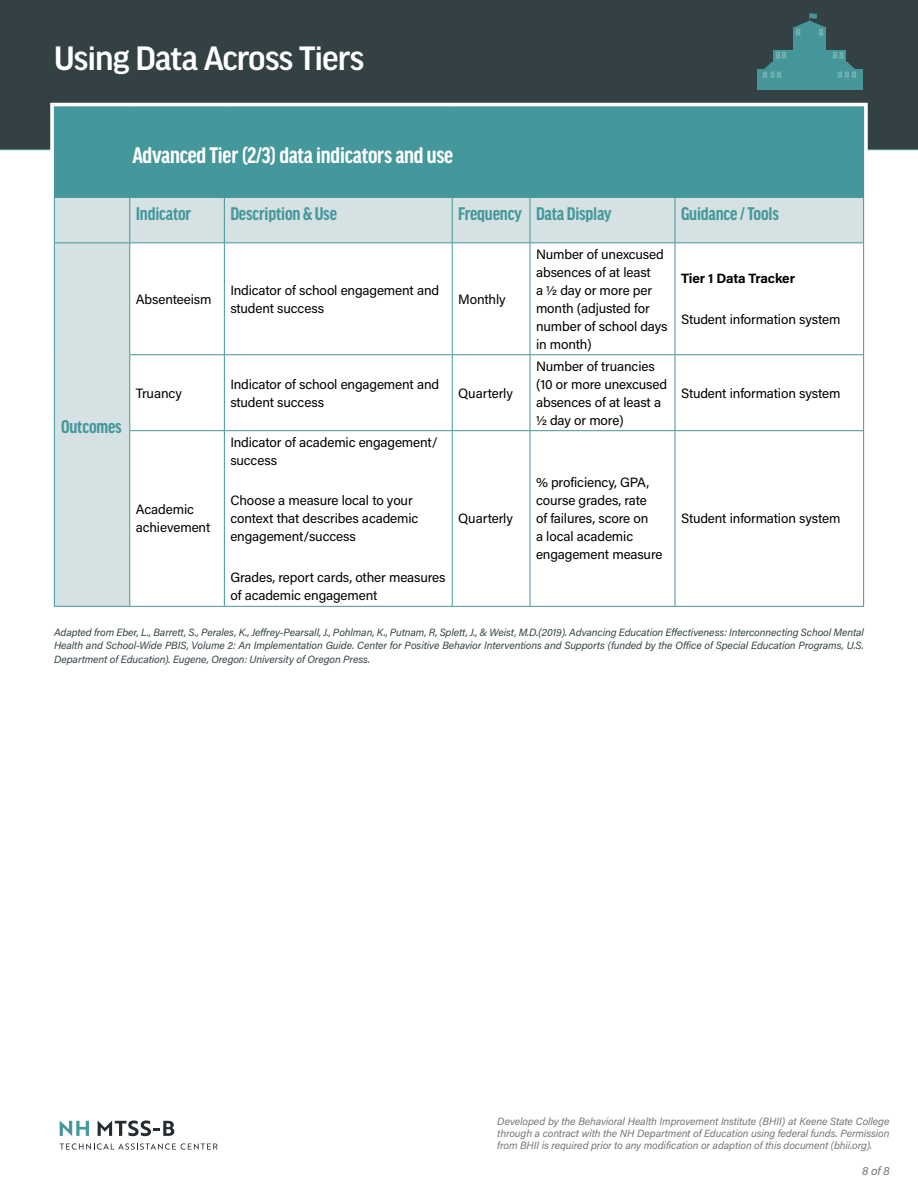
<style>
.page{position:relative;width:918px;height:1188px;background:#fff}
.page>*{position:absolute;margin:0;border:0;box-sizing:border-box;transform-origin:0 0}
.t1{font:500 36px "Good Headline Pro";letter-spacing:-.03em;color:#fff}
.t2{font:700 condensed 24px "Good Headline Pro";letter-spacing:-.01em;color:#fff}
.t3{font:700 condensed 19.5px "Good Headline Pro";letter-spacing:-.01em;color:#44989c}
.t4{font:13.5px/18px "Acumin Pro";letter-spacing:-.01em;color:#000}
.t5{font:700 13.5px "Acumin Pro";letter-spacing:-.015em;color:#000}
.t6{font:italic 12px "Acumin Pro";color:#727678}
.t7{font:italic 10.5px/13.5px "Acumin Pro";letter-spacing:-.01em;color:#324144;text-align:justify}
.t8{font:italic 10.5px/12px "Acumin Pro";letter-spacing:-.01em;color:#727678;text-align:justify}
</style>
<div class="page">
<svg style="left:60px;top:1121px;width:29px;height:15px"></svg>
<svg style="left:98px;top:1120px;width:76px;height:16px"></svg>
<svg style="left:60px;top:1143px;width:158px;height:7px"></svg>
<div style="left:0;top:0;width:918px;height:150px;background:#334144"></div>
<div style="left:54px;top:107px;width:810px;height:90px;background:#44989c"></div>
<svg style="left:55px;top:198px;width:808px;height:408px"></svg>
<hr style="left:54px;top:243px;width:1px;height:112px;background:#45959a">
<hr style="left:129px;top:243px;width:1px;height:111px;background:#45959a">
<hr style="left:224px;top:243px;width:1px;height:111px;background:#45959a">
<hr style="left:452px;top:243px;width:1px;height:111px;background:#45959a">
<hr style="left:530px;top:243px;width:1px;height:111px;background:#45959a">
<hr style="left:675px;top:243px;width:1px;height:111px;background:#45959a">
<hr style="left:863px;top:243px;width:1px;height:111px;background:#45959a">
<hr style="left:54px;top:355px;width:1px;height:76px;background:#45959a">
<hr style="left:129px;top:354px;width:95px;height:1px;background:#45959a">
<hr style="left:129px;top:355px;width:1px;height:75px;background:#45959a">
<hr style="left:224px;top:354px;width:228px;height:1px;background:#45959a">
<hr style="left:224px;top:355px;width:1px;height:75px;background:#45959a">
<hr style="left:452px;top:354px;width:78px;height:1px;background:#45959a">
<hr style="left:452px;top:355px;width:1px;height:75px;background:#45959a">
<hr style="left:530px;top:354px;width:145px;height:1px;background:#45959a">
<hr style="left:530px;top:355px;width:1px;height:75px;background:#45959a">
<hr style="left:675px;top:354px;width:189px;height:1px;background:#45959a">
<hr style="left:675px;top:355px;width:1px;height:75px;background:#45959a">
<hr style="left:863px;top:355px;width:1px;height:75px;background:#45959a">
<hr style="left:54px;top:431px;width:1px;height:175px;background:#45959a">
<hr style="left:129px;top:430px;width:95px;height:1px;background:#45959a">
<hr style="left:129px;top:431px;width:1px;height:175px;background:#45959a">
<hr style="left:224px;top:430px;width:228px;height:1px;background:#45959a">
<hr style="left:224px;top:431px;width:1px;height:175px;background:#45959a">
<hr style="left:452px;top:430px;width:78px;height:1px;background:#45959a">
<hr style="left:452px;top:431px;width:1px;height:175px;background:#45959a">
<hr style="left:530px;top:430px;width:145px;height:1px;background:#45959a">
<hr style="left:530px;top:431px;width:1px;height:175px;background:#45959a">
<hr style="left:675px;top:430px;width:189px;height:1px;background:#45959a">
<hr style="left:675px;top:431px;width:1px;height:175px;background:#45959a">
<hr style="left:863px;top:431px;width:1px;height:175px;background:#45959a">
<hr style="left:54px;top:606px;width:76px;height:1px;background:#45959a">
<hr style="left:130px;top:606px;width:94px;height:1px;background:#45959a">
<hr style="left:224px;top:606px;width:228px;height:1px;background:#45959a">
<hr style="left:452px;top:606px;width:78px;height:1px;background:#45959a">
<hr style="left:530px;top:606px;width:145px;height:1px;background:#45959a">
<hr style="left:675px;top:606px;width:189px;height:1px;background:#45959a">
<hr style="left:54px;top:198px;width:1px;height:44px;background:#45959a">
<hr style="left:129px;top:198px;width:1px;height:44px;background:#45959a">
<hr style="left:224px;top:198px;width:1px;height:44px;background:#45959a">
<hr style="left:452px;top:198px;width:1px;height:44px;background:#45959a">
<hr style="left:530px;top:198px;width:1px;height:44px;background:#45959a">
<hr style="left:675px;top:198px;width:1px;height:44px;background:#45959a">
<hr style="left:863px;top:197px;width:1px;height:45px;background:#45959a">
<hr style="left:54px;top:242px;width:76px;height:1px;background:#45959a">
<hr style="left:130px;top:242px;width:94px;height:1px;background:#45959a">
<hr style="left:224px;top:242px;width:228px;height:1px;background:#45959a">
<hr style="left:452px;top:242px;width:78px;height:1px;background:#45959a">
<hr style="left:530px;top:242px;width:145px;height:1px;background:#45959a">
<hr style="left:675px;top:242px;width:189px;height:1px;background:#45959a">
<hr style="left:54px;top:197px;width:76px;height:1px;background:#44989c">
<hr style="left:130px;top:197px;width:94px;height:1px;background:#44989c">
<hr style="left:224px;top:197px;width:228px;height:1px;background:#44989c">
<hr style="left:452px;top:197px;width:78px;height:1px;background:#44989c">
<hr style="left:530px;top:197px;width:145px;height:1px;background:#44989c">
<hr style="left:675px;top:197px;width:188px;height:1px;background:#44989c">
<div style="left:757px;top:69px;width:106px;height:21px;background:#449698"></div>
<div style="left:774px;top:50px;width:72px;height:19px;background:#449698"></div>
<div style="left:793px;top:27px;width:33px;height:23px;background:#449698"></div>
<svg style="left:761px;top:51px;width:26px;height:27px"></svg>
<svg style="left:832px;top:51px;width:26px;height:27px"></svg>
<svg style="left:794px;top:13px;width:32px;height:23px"></svg>
<h1 class="t1" style="left:54px;top:42px;width:312px">Using Data Across Tiers</h1>
<h2 class="t2" style="left:132px;top:144px;width:322px">Advanced Tier (2/3) data indicators and use</h2>
<h3 class="t3" style="left:136px;top:205px;width:57px">Indicator</h3>
<h3 class="t3" style="left:230px;top:205px;width:108px">Description &amp; Use</h3>
<h3 class="t3" style="left:458px;top:205px;width:155px">Frequency Data Display</h3>
<h3 class="t3" style="left:681px;top:205px;width:99px">Guidance / Tools</h3>
<p class="t4" style="left:136px;top:289px;width:77px">Absenteeism</p>
<p class="t4" style="left:230px;top:280px;width:210px">Indicator of school engagement and student success</p>
<p class="t4" style="left:458px;top:289px;width:49px">Monthly</p>
<h3 class="t3" style="left:61px;top:418px;width:62px">Outcomes</h3>
<p class="t4" style="left:136px;top:383px;width:48px">Truancy</p>
<p class="t4" style="left:230px;top:374px;width:210px">Indicator of school engagement and student success</p>
<p class="t4" style="left:458px;top:383px;width:56px">Quarterly</p>
<p class="t4" style="left:136px;top:500px;width:76px">Academic achievement</p>
<p class="t4" style="left:230px;top:432px;width:209px">Indicator of academic engagement/ success</p>
<p class="t4" style="left:230px;top:491px;width:190px">Choose a measure local to your context that describes academic engagement/success</p>
<p class="t4" style="left:230px;top:568px;width:217px">Grades, report cards, other measures of academic engagement</p>
<p class="t4" style="left:458px;top:509px;width:56px">Quarterly</p>
<p class="t4" style="left:536px;top:244px;width:133px">Number of unexcused absences of at least<br>a ½ day or more per month (adjusted for number of school days in month)</p>
<p class="t4" style="left:536px;top:356px;width:133px">Number of truancies (10 or more unexcused absences of at least a ½ day or more)</p>
<p class="t5" style="left:681px;top:269px;width:116px">Tier 1 Data Tracker</p>
<p class="t4" style="left:681px;top:310px;width:161px">Student information system</p>
<p class="t4" style="left:681px;top:383px;width:161px">Student information system</p>
<p class="t4" style="left:536px;top:473px;width:128px">% proficiency, GPA, course grades, rate<br>of failures, score on<br>a local academic engagement measure</p>
<p class="t4" style="left:681px;top:509px;width:161px">Student information system</p>
<p class="t7" style="left:54px;top:625px;width:812px">Adapted from Eber, L., Barrett, S., Perales, K., Jeffrey-Pearsall, J., Pohlman, K., Putnam, R, Splett, J., &amp; Weist, M.D.(2019). Advancing Education Effectiveness: Interconnecting School Mental Health and School-Wide PBIS, Volume 2: An Implementation Guide. Center for Positive Behavior Interventions and Supports (funded by the Office of Special Education Programs, U.S.<br>Department of Education). Eugene, Oregon: University of Oregon Press.</p>
<p class="t8" style="left:497px;top:1115px;width:394px">Developed by the Behavioral Health Improvement Institute (BHII) at Keene State College through a contract with the NH Department of Education using federal funds. Permission from BHII is required prior to any modification or adaption of this document (bhii.org).</p>
<p class="t6" style="left:862px;top:1162px;width:29px">8 of 8</p>
</div>
